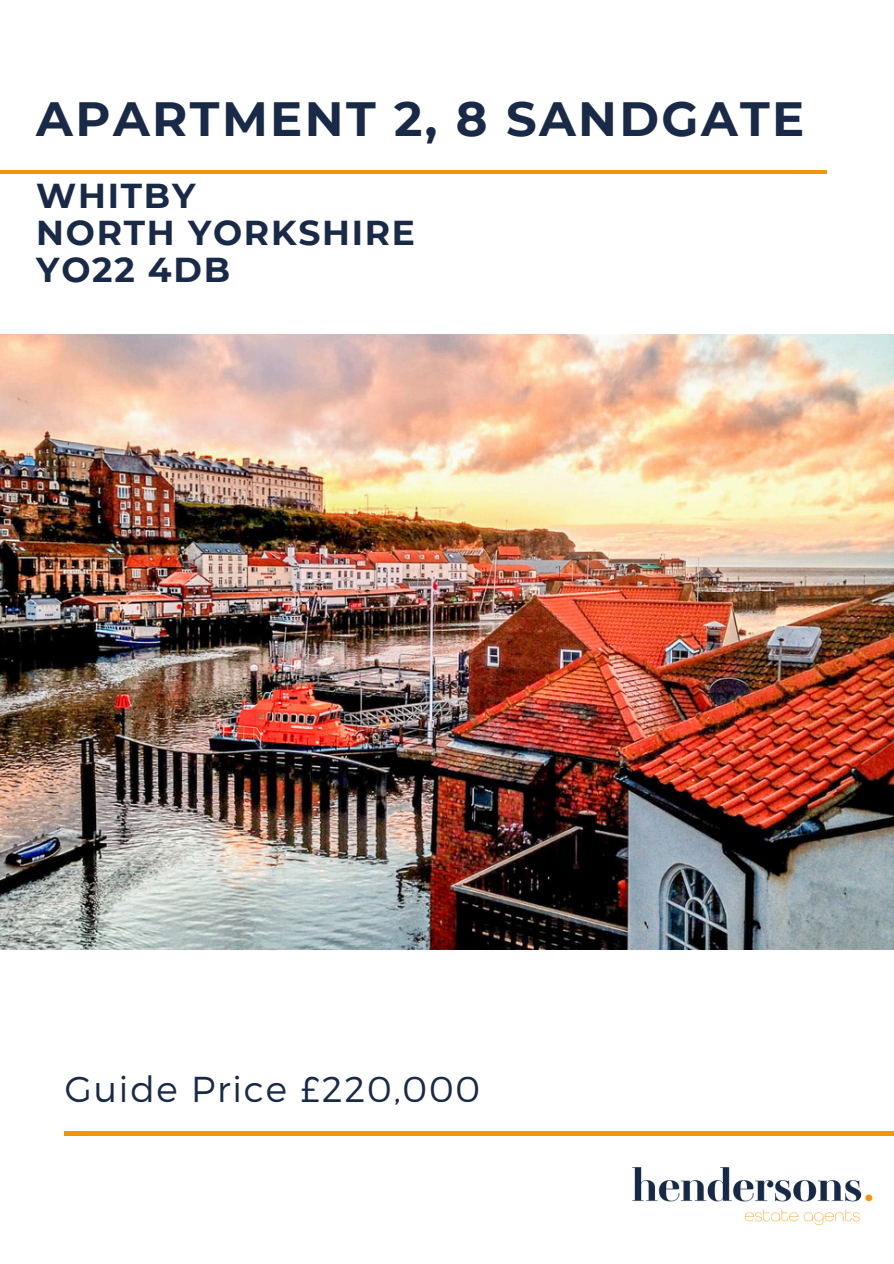
<style>
.page{position:relative;width:894px;height:1264px;background:#fff}
.page>*{position:absolute;margin:0;border:0;box-sizing:border-box;transform-origin:0 0}
.t1{font:700 48px "Montserrat";letter-spacing:.05em;color:#182a47}
.t2{font:300 36px "Montserrat";letter-spacing:.05em;color:#182a47}
.t3{font:700 34.5px/37.2px "Montserrat";letter-spacing:.05em;color:#182a47}
</style>
<div class="page">
<hr style="left:0;top:170px;width:825px;height:3px;background:#f49509">
<hr style="left:65px;top:1131px;width:828px;height:4px;background:#f49509">
<img style="left:632px;top:1167px;width:241px;height:59px">
<img style="left:0;top:335px;width:893px;height:614px">
<p class="t1" style="left:36px;top:89px;width:769px">APARTMENT 2, 8 SANDGATE</p>
<p class="t3" style="left:36px;top:177px;width:380px">WHITBY<br>NORTH YORKSHIRE<br>YO22 4DB</p>
<h2 class="t2" style="left:65px;top:1065px;width:416px">Guide Price £220,000</h2>
</div>
